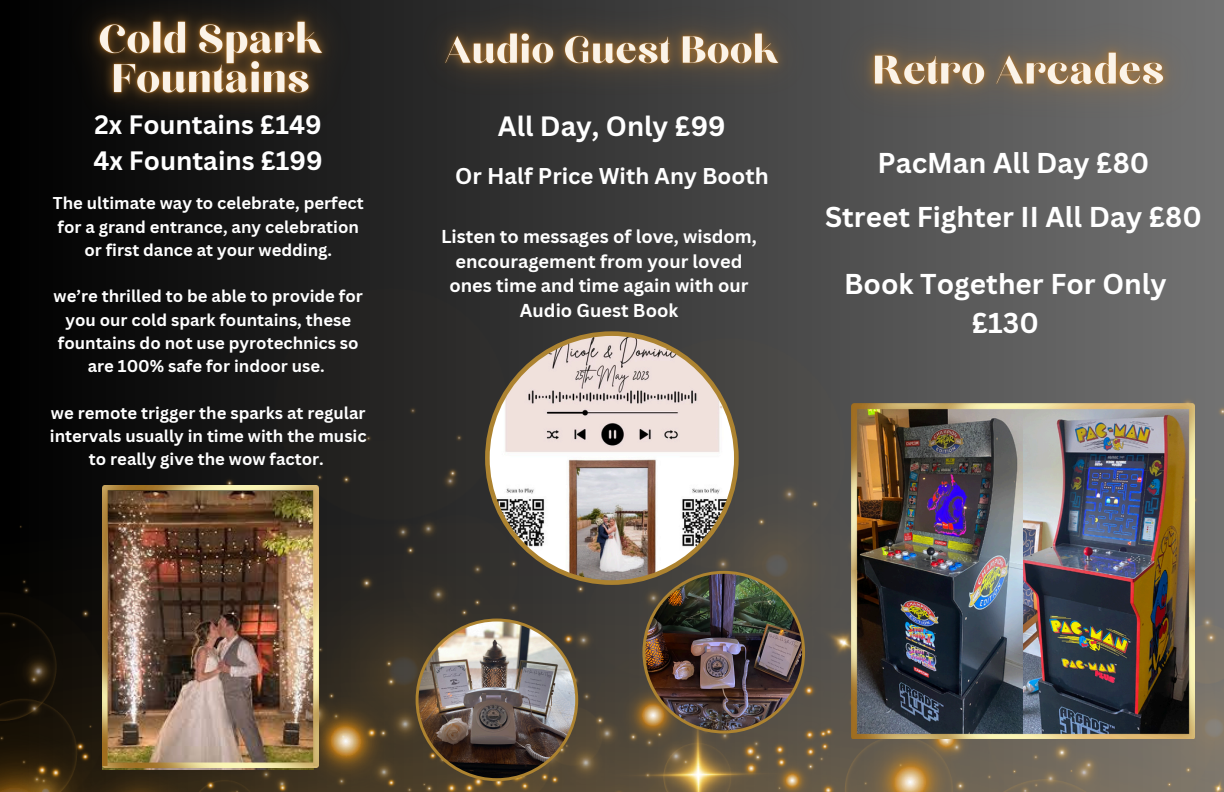
<style>
.page{position:relative;width:1224px;height:792px;background:#fff}
.page>*{position:absolute;margin:0;border:0;box-sizing:border-box;transform-origin:0 0}
.t1{font:700 27.9px/39px "Canva Sans";color:#fff;text-align:center}
.t2{font:700 27.2px "Canva Sans";color:#fff}
.t3{font:700 25.9px/35.6px "Canva Sans";color:#fff}
.t4{font:700 22.2px "Canva Sans";color:#fff}
.t5{font:700 18.2px/24.8px "Canva Sans";color:#fff;text-align:center}
.t6{font:700 16.7px/23.2px "Canva Sans";color:#fff;text-align:center}
</style>
<div class="page">
<div style="left:0;top:0;width:1224px;height:792px;background:linear-gradient(to right,#000,#727272)"></div>
<img style="left:0;top:200px;width:1224px;height:592px">
<img style="left:103px;top:486px;width:216px;height:280px">
<img style="left:851px;top:404px;width:344px;height:166px">
<img style="left:851px;top:570px;width:344px;height:169px">
<img style="left:34px;top:0;width:353px;height:168px">
<img style="left:799px;top:0;width:425px;height:160px">
<svg style="left:485px;top:331px;width:254px;height:254px"></svg>
<img style="left:416px;top:619px;width:162px;height:162px">
<img style="left:642px;top:571px;width:163px;height:162px">
<img style="left:384px;top:0;width:456px;height:135px">
<p class="t3" style="left:93px;top:107px;width:231px">2x Fountains £149<br>4x Fountains £199</p>
<h2 class="t6" style="left:53px;top:191px;width:312px">The ultimate way to celebrate, perfect for a grand entrance, any celebration or first dance at your wedding.</h2>
<h2 class="t6" style="left:54px;top:284px;width:311px">we’re thrilled to be able to provide for you our cold spark fountains, these fountains do not use pyrotechnics so are 100% safe for indoor use.</h2>
<h3 class="t6" style="left:50px;top:400px;width:318px">we remote trigger the sparks at regular intervals usually in time with the music to really give the wow factor.</h3>
<p class="t2" style="left:498px;top:107px;width:229px">All Day, Only £99</p>
<p class="t4" style="left:455px;top:160px;width:315px">Or Half Price With Any Booth</p>
<p class="t5" style="left:441px;top:224px;width:317px">Listen to messages of love, wisdom, encouragement from your loved ones time and time again with our<br>Audio Guest Book</p>
<h2 class="t1" style="left:878px;top:143px;width:273px">PacMan All Day £80</h2>
<p class="t1" style="left:825px;top:197px;width:378px">Street Fighter II All Day £80</p>
<p class="t1" style="left:844px;top:264px;width:324px">Book Together For Only £130</p>
</div>
